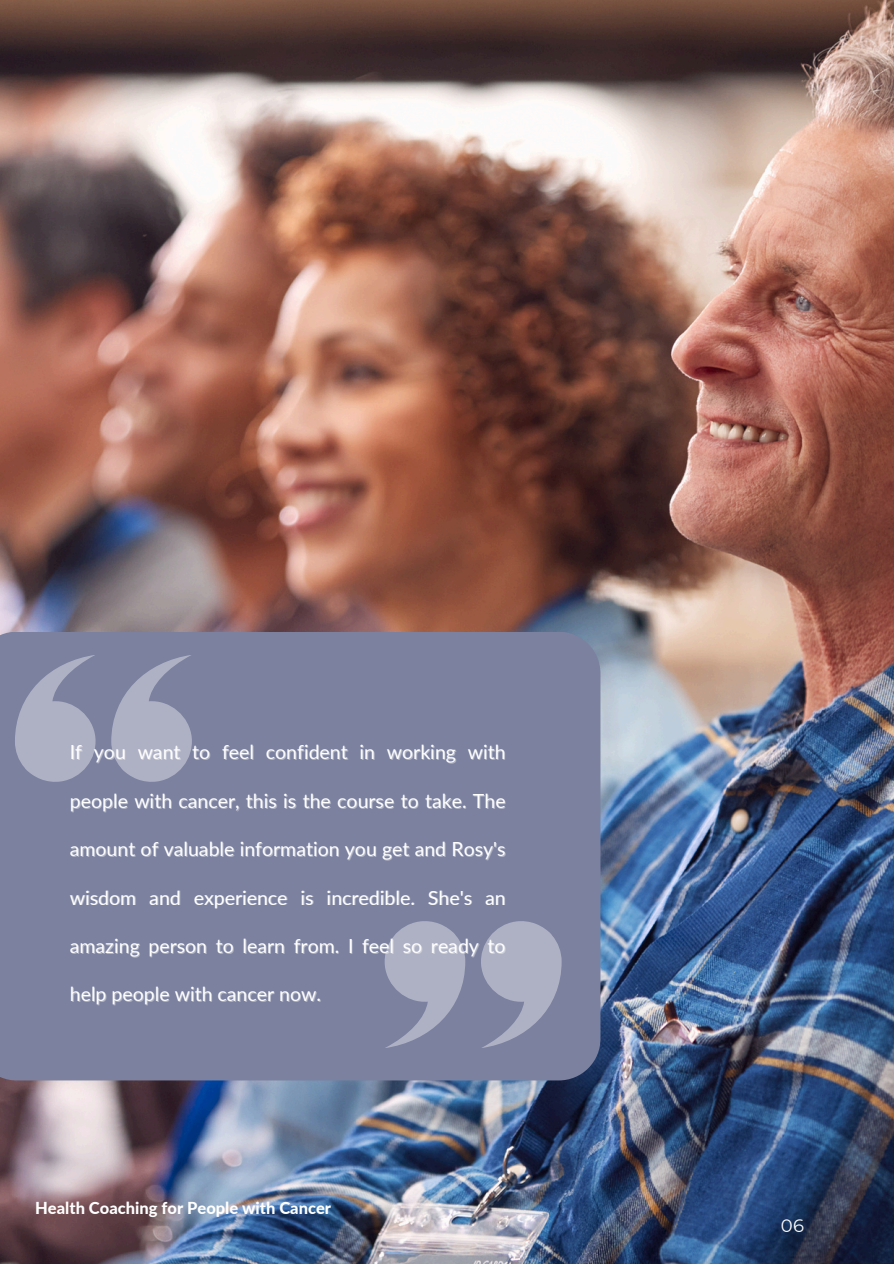
<style>
.page{position:relative;width:894px;height:1264px;background:#fff}
.page>*{position:absolute;margin:0;border:0;box-sizing:border-box;transform-origin:0 0}
.t1{font:19.5px "Lato";color:#fff}
.t2{font:18px "Montserrat";color:#fff}
.t3{font:800 16.5px "Lato";color:#fff}
</style>
<div class="page">
<img style="left:0;top:0;width:893px;height:1263px">
<div style="left:0;top:631px;width:600px;height:449px;background:#7b819f"></div>
<svg style="left:111px;top:655px;width:81px;height:127px"></svg>
<svg style="left:15px;top:655px;width:82px;height:127px"></svg>
<svg style="left:384px;top:921px;width:81px;height:126px"></svg>
<svg style="left:479px;top:921px;width:82px;height:126px"></svg>
<p class="t1" style="left:70px;top:740px;width:437px">If you want to feel confident in working with</p>
<p class="t1" style="left:70px;top:788px;width:437px">people with cancer, this is the course to take. The</p>
<h1 class="t1" style="left:70px;top:836px;width:437px">amount of valuable information you get and Rosy's</h1>
<p class="t1" style="left:70px;top:885px;width:437px">wisdom and experience is incredible. She's an</p>
<p class="t1" style="left:70px;top:933px;width:437px">amazing person to learn from. I feel so ready to</p>
<p class="t1" style="left:70px;top:982px;width:253px">help people with cancer now.</p>
<p class="t3" style="left:35px;top:1197px;width:297px">Health Coaching for People with Cancer</p>
<p class="t2" style="left:780px;top:1214px;width:25px">06</p>
</div>
